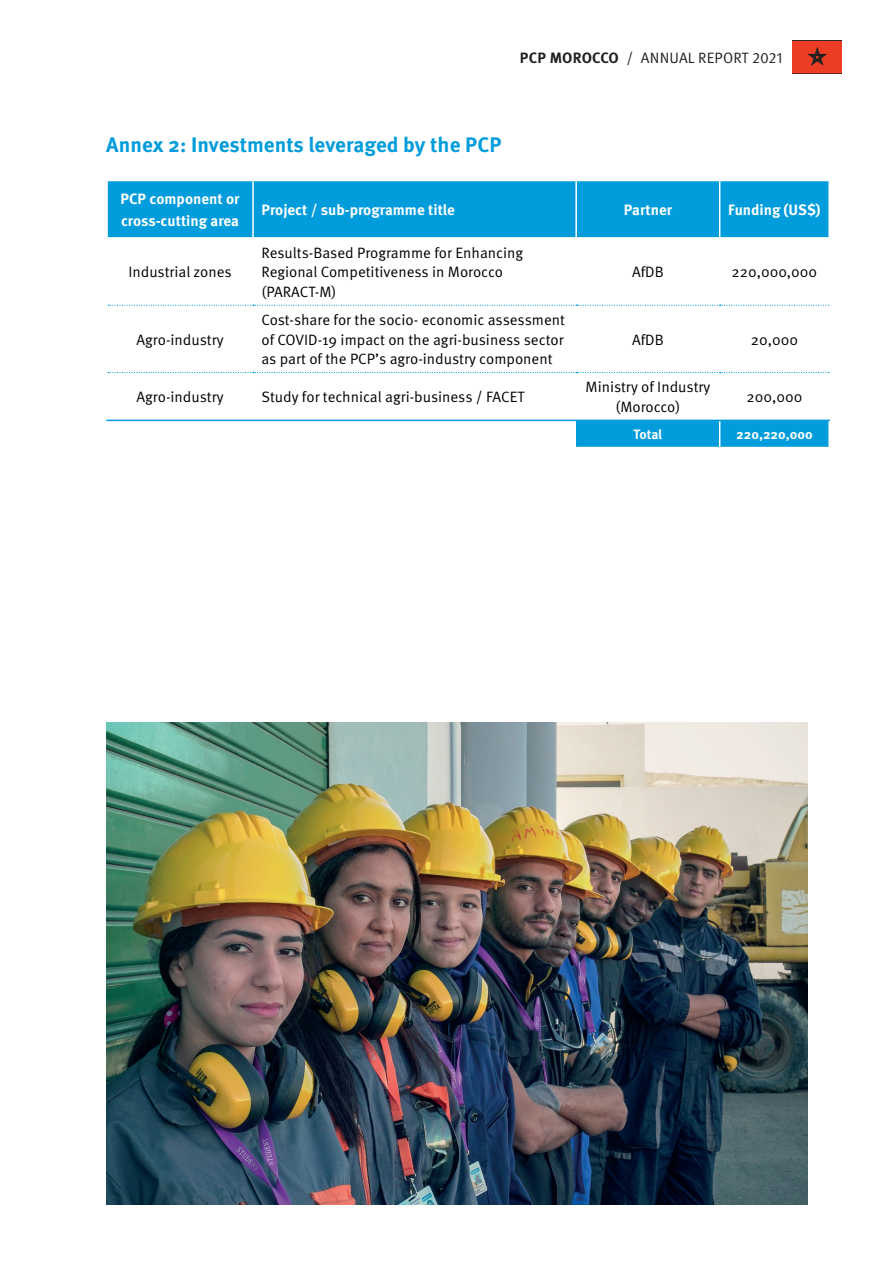
<style>
.page{position:relative;width:893px;height:1263px;background:#fff}
.page>*{position:absolute;margin:0;border:0;box-sizing:border-box;transform-origin:0 0}
.t1{font:700 21px "Meta Pro";color:#009cdc}
.t2{font:15px/19.5px "Meta Pro";color:#000001}
.t3{font:700 15px/22.2px "Meta Pro";color:#fff}
.t4{font:15px "Meta Pro";letter-spacing:.01em;color:#231f20}
.t5{font:700 13.5px "Meta Pro";letter-spacing:-.005em;color:#fff}
.s1{font-weight:700}
</style>
<div class="page">
<hr style="left:106px;top:1202px;width:702px;height:3px;background:#009cdc">
<svg style="left:793px;top:41px;width:49px;height:33px"></svg>
<div style="left:108px;top:181px;width:720px;height:266px;background:#009cdc"></div>
<svg style="left:108px;top:239px;width:721px;height:181px"></svg>
<svg style="left:108px;top:421px;width:468px;height:26px"></svg>
<div style="left:576px;top:420px;width:144px;height:28px;background:#009cdc"></div>
<hr style="left:252px;top:181px;width:2px;height:56px;background:#fff">
<hr style="left:575px;top:181px;width:2px;height:56px;background:#fff">
<hr style="left:719px;top:181px;width:1px;height:56px;background:#fff">
<hr style="left:252px;top:421px;width:2px;height:26px;background:#fff">
<hr style="left:253px;top:239px;width:1px;height:66px;background:#fff">
<hr style="left:576px;top:239px;width:1px;height:66px;background:#fff">
<hr style="left:719px;top:239px;width:1px;height:66px;background:#fff">
<hr style="left:253px;top:306px;width:1px;height:66px;background:#fff">
<hr style="left:576px;top:306px;width:1px;height:66px;background:#fff">
<hr style="left:719px;top:306px;width:1px;height:66px;background:#fff">
<hr style="left:253px;top:373px;width:1px;height:47px;background:#fff">
<hr style="left:576px;top:373px;width:1px;height:47px;background:#fff">
<hr style="left:719px;top:373px;width:1px;height:47px;background:#fff">
<svg style="left:108px;top:305px;width:721px;height:1px"></svg>
<svg style="left:719px;top:421px;width:1px;height:26px"></svg>
<hr style="left:576px;top:447px;width:144px;height:1px;background:#fff">
<svg style="left:108px;top:372px;width:721px;height:1px"></svg>
<hr style="left:106px;top:420px;width:147px;height:1px;background:#009cdc">
<hr style="left:253px;top:420px;width:323px;height:1px;background:#009cdc">
<hr style="left:720px;top:420px;width:110px;height:1px;background:#009cdc">
<hr style="left:106px;top:237px;width:147px;height:2px;background:#fff">
<hr style="left:253px;top:237px;width:323px;height:2px;background:#fff">
<hr style="left:576px;top:237px;width:144px;height:2px;background:#fff">
<hr style="left:720px;top:237px;width:110px;height:2px;background:#fff">
<img style="left:106px;top:723px;width:702px;height:481px">
<p class="t4" style="left:520px;top:48px;width:264px"><span class="s1">PCP MOROCCO</span> / ANNUAL REPORT 2021</p>
<h1 class="t1" style="left:106px;top:131px;width:397px">Annex 2: Investments leveraged by the PCP</h1>
<p class="t3" style="left:120px;top:188px;width:121px">PCP component or cross-cutting area</p>
<p class="t3" style="left:262px;top:199px;width:195px">Project / sub-programme title</p>
<p class="t3" style="left:624px;top:199px;width:50px">Partner</p>
<p class="t3" style="left:728px;top:199px;width:94px">Funding (US$)</p>
<p class="t2" style="left:128px;top:263px;width:105px">Industrial zones</p>
<p class="t2" style="left:262px;top:243px;width:263px">Results-Based Programme for Enhancing<br>Regional Competitiveness in Morocco (PARACT-M)</p>
<p class="t2" style="left:632px;top:263px;width:33px">AfDB</p>
<p class="t2" style="left:732px;top:263px;width:87px">220,000,000</p>
<p class="t2" style="left:137px;top:330px;width:89px">Agro-industry</p>
<p class="t2" style="left:262px;top:311px;width:305px;text-align:justify">Cost-share for the socio- economic assessment of COVID-19 impact on the agri-business sector as part of the PCP’s agro-industry component</p>
<p class="t2" style="left:632px;top:330px;width:33px">AfDB</p>
<p class="t2" style="left:751px;top:330px;width:49px">20,000</p>
<p class="t2" style="left:137px;top:388px;width:89px">Agro-industry</p>
<p class="t2" style="left:262px;top:388px;width:264px">Study for technical agri-business / FACET</p>
<p class="t2" style="left:586px;top:378px;width:126px;text-align:center">Ministry of Industry (Morocco)</p>
<p class="t2" style="left:746px;top:388px;width:57px">200,000</p>
<p class="t5" style="left:634px;top:426px;width:30px">Total</p>
<p class="t5" style="left:736px;top:426px;width:78px">220,220,000</p>
</div>
